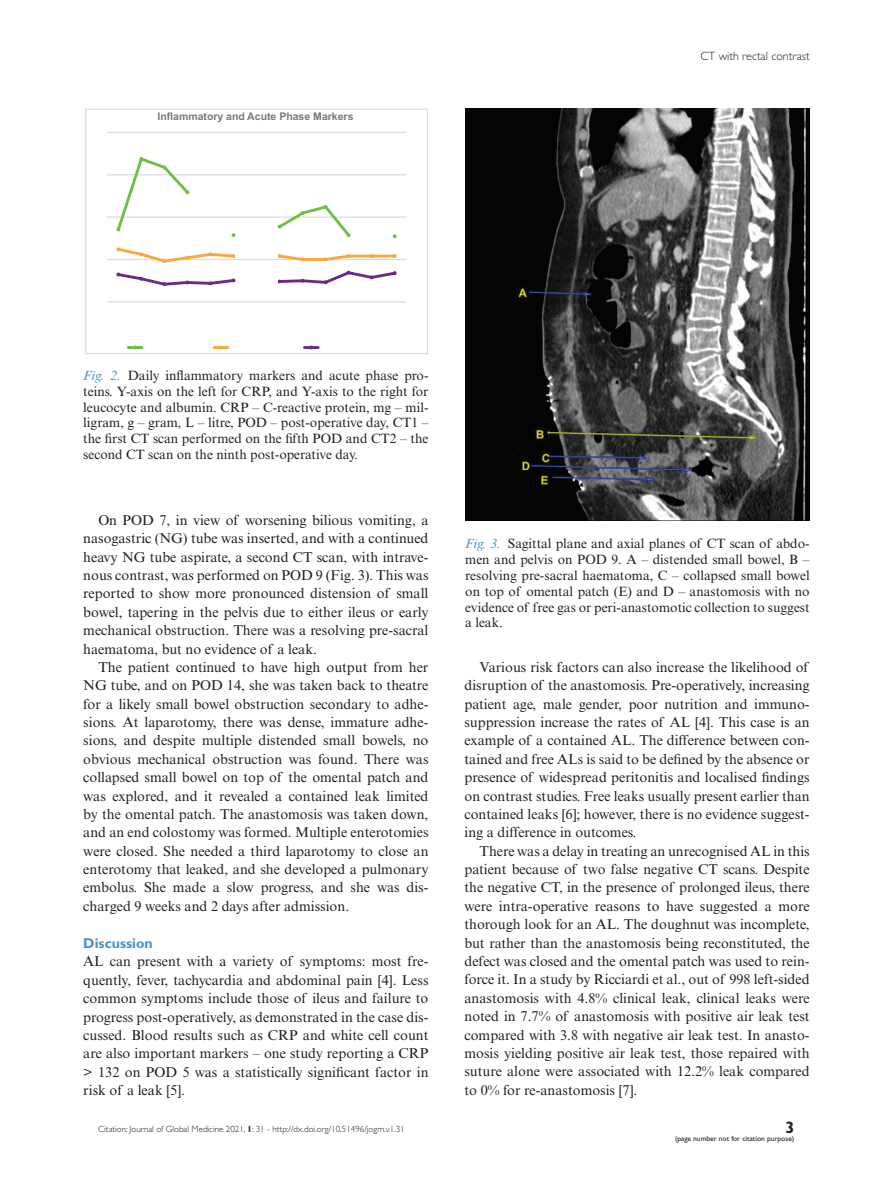
<style>
.page{position:relative;width:893px;height:1191px;background:#fff}
.page>*{position:absolute;margin:0;border:0;box-sizing:border-box;transform-origin:0 0}
.t1{font:700 16.5px "Gill Sans Std";color:#231f20}
.Body_text_next{font:14.25px/18.3px "Times New Roman MT Std";color:#231f20;text-align:justify}
.Body_text_first{font:14.25px/18.5px "Times New Roman MT Std";color:#231f20;text-align:justify}
.A_head{font:700 14.25px "Gill Sans Std";color:#4693c6}
.FC{font:13.5px/15.8px "Times New Roman MT Std";color:#231f20;text-align:justify}
.t2{font:300 12px "Gill Sans Std";color:#231f20}
.t3{font:700 10.5px "Arial";color:#76787b}
.t4{font:300 9px "Gill Sans Std";color:#231f20}
.t5{font:7.5px "Gill Sans Std";color:#231f20}
.s1{font-style:italic;color:#4693c6}
.s2{font-weight:700}
</style>
<div class="page">
<hr style="left:107px;top:259px;width:299px;height:1px;background:#dcdddf">
<hr style="left:107px;top:216px;width:299px;height:2px;background:#dcdddf">
<hr style="left:107px;top:174px;width:299px;height:1px;background:#dcdddf">
<hr style="left:107px;top:132px;width:299px;height:1px;background:#dcdddf">
<hr style="left:107px;top:301px;width:299px;height:1px;background:#dcdddf">
<svg style="left:115px;top:160px;width:238px;height:71px"></svg>
<img style="left:115px;top:226px;width:12px;height:6px">
<img style="left:136px;top:157px;width:14px;height:6px">
<img style="left:159px;top:164px;width:14px;height:7px">
<img style="left:182px;top:189px;width:14px;height:7px">
<img style="left:231px;top:233px;width:5px;height:4px">
<img style="left:274px;top:223px;width:15px;height:7px">
<img style="left:297px;top:209px;width:15px;height:8px">
<img style="left:320px;top:203px;width:15px;height:8px">
<img style="left:343px;top:231px;width:8px;height:6px">
<img style="left:392px;top:234px;width:5px;height:5px">
<svg style="left:116px;top:247px;width:281px;height:40px"></svg>
<img style="left:296px;top:277px;width:16px;height:7px">
<img style="left:319px;top:279px;width:16px;height:7px">
<img style="left:342px;top:269px;width:16px;height:7px">
<img style="left:365px;top:274px;width:16px;height:7px">
<img style="left:388px;top:269px;width:9px;height:8px">
<hr style="left:128px;top:346px;width:14px;height:3px;background:#70be44">
<hr style="left:214px;top:346px;width:14px;height:3px;background:#faa83d">
<hr style="left:304px;top:346px;width:14px;height:3px;background:#6b2b85">
<div style="left:85px;top:108px;width:343px;height:246px;border:1px solid #dcdddf"></div>
<img style="left:465px;top:108px;width:345px;height:413px">
<p class="t3" style="left:157px;top:108px;width:198px">Inflammatory and Acute Phase Markers</p>
<p class="t2" style="left:700px;top:50px;width:111px">CT with rectal contrast</p>
<p class="FC" style="left:83px;top:368px;width:347px"><span class="s1">Fig. 2.</span> Daily inflammatory markers and acute phase pro&shy;teins. Y-axis on the left for CRP, and Y-axis to the right for leucocyte and albumin. CRP – C-reactive protein, mg – mil&shy;ligram, g – gram, L – litre, POD – post-operative day, CT1 – the first CT scan performed on the fifth POD and CT2 – the second CT scan on the ninth post-operative day.</p>
<p class="Body_text_next" style="left:83px;top:511px;width:347px;text-indent:15px">On POD 7, in view of worsening bilious vomiting, a nasogastric (NG) tube was inserted, and with a continued heavy NG tube aspirate, a second CT scan, with intrave&shy;nous contrast, was performed on POD 9 (Fig. 3). This was reported to show more pronounced distension of small bowel, tapering in the pelvis due to either ileus or early mechanical obstruction. There was a resolving pre-sacral haematoma, but no evidence of a leak.</p>
<p class="Body_text_next" style="left:83px;top:658px;width:347px;text-indent:15px">The patient continued to have high output from her NG tube, and on POD 14, she was taken back to theatre for a likely small bowel obstruction secondary to adhe&shy;sions. At laparotomy, there was dense, immature adhe&shy;sions, and despite multiple distended small bowels, no obvious mechanical obstruction was found. There was collapsed small bowel on top of the omental patch and was explored, and it revealed a contained leak limited by the omental patch. The anastomosis was taken down, and an end colostomy was formed. Multiple enterotomies were closed. She needed a third laparotomy to close an enterotomy that leaked, and she developed a pulmonary embolus. She made a slow progress, and she was dis&shy;charged 9 weeks and 2 days after admission.</p>
<p class="A_head" style="left:83px;top:934px;width:71px">Discussion</p>
<p class="Body_text_first" style="left:83px;top:952px;width:347px">AL can present with a variety of symptoms: most fre&shy;quently, fever, tachycardia and abdominal pain [4]. Less common symptoms include those of ileus and failure to progress post-operatively, as demonstrated in the case dis&shy;cussed. Blood results such as CRP and white cell count are also important markers – one study reporting a CRP &gt; 132 on POD 5 was a statistically significant factor in risk of a leak [5].</p>
<p class="FC" style="left:465px;top:536px;width:346px"><span class="s1">Fig. 3.</span> Sagittal plane and axial planes of CT scan of abdo&shy;men and pelvis on POD 9. A – distended small bowel, B – resolving pre-sacral haematoma, C – collapsed small bowel on top of omental patch (E) and D – anastomosis with no evidence of free gas or peri-anastomotic collection to suggest a leak.</p>
<p class="Body_text_next" style="left:464px;top:658px;width:347px;text-indent:15px">Various risk factors can also increase the likelihood of disruption of the anastomosis. Pre-operatively, increasing patient age, male gender, poor nutrition and immuno&shy;suppression increase the rates of AL [4]. This case is an example of a contained AL. The difference between con&shy;tained and free ALs is said to be defined by the absence or presence of widespread peritonitis and localised findings on contrast studies. Free leaks usually present earlier than contained leaks [6]; however, there is no evidence suggest&shy;ing a difference in outcomes.</p>
<p class="Body_text_next" style="left:464px;top:841px;width:347px;text-indent:15px">There was a delay in treating an unrecognised AL in this patient because of two false negative CT scans. Despite the negative CT, in the presence of prolonged ileus, there were intra-operative reasons to have suggested a more thorough look for an AL. The doughnut was incomplete, but rather than the anastomosis being reconstituted, the defect was closed and the omental patch was used to rein&shy;force it. In a study by Ricciardi et al., out of 998 left-sided anastomosis with 4.8% clinical leak, clinical leaks were noted in 7.7% of anastomosis with positive air leak test compared with 3.8 with negative air leak test. In anasto&shy;mosis yielding positive air leak test, those repaired with suture alone were associated with 12.2% leak compared to 0% for re-anastomosis [7].</p>
<p class="t4" style="left:98px;top:1124px;width:308px">Citation: Journal of Global Medicine 2021, <span class="s2">1</span>: 31 - http://dx.doi.org/10.51496/jogm.v1.31</p>
<p class="t1" style="left:785px;top:1118px;width:11px">3</p>
<p class="t5" style="left:675px;top:1134px;width:121px">(page number not for citation purpose)</p>
</div>
